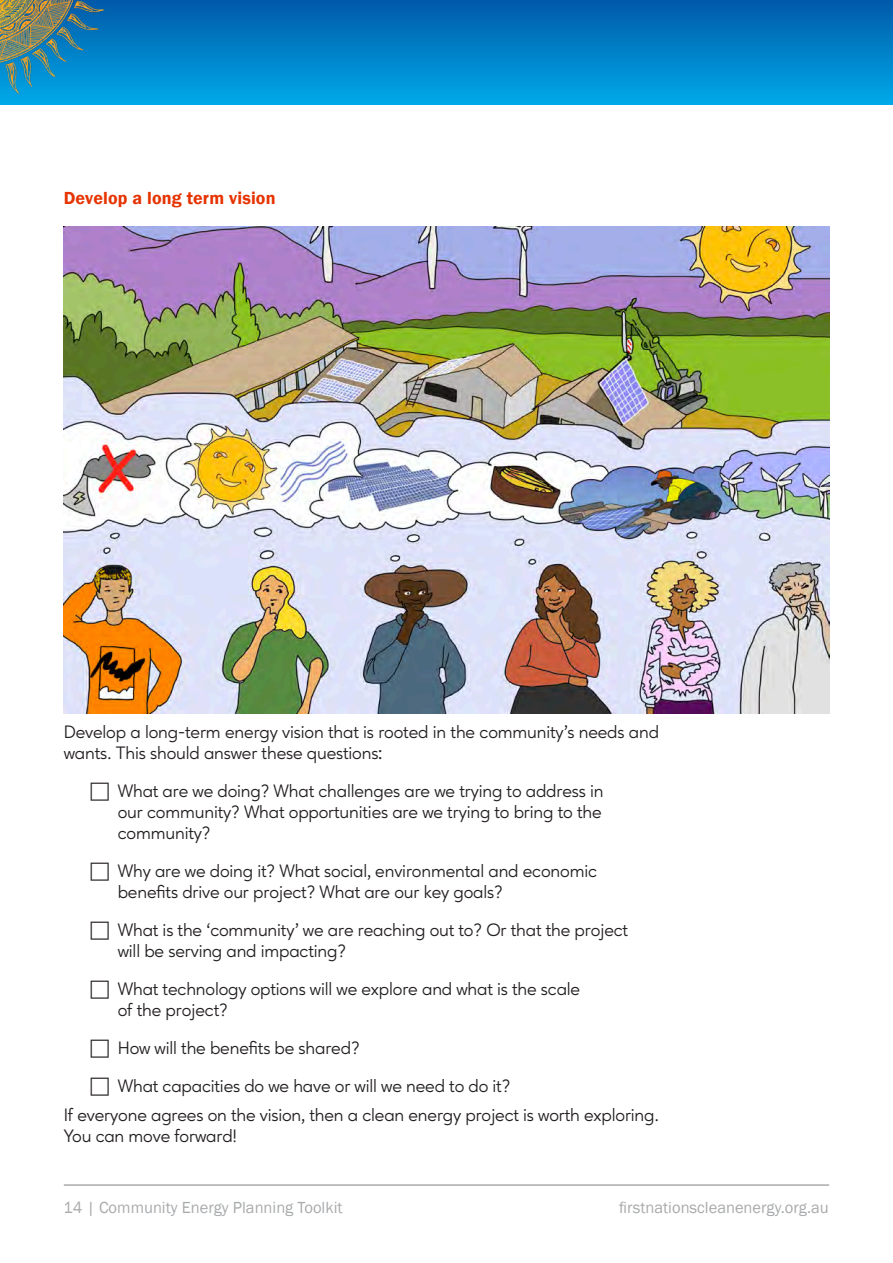
<style>
.page{position:relative;width:893px;height:1263px;background:#fff}
.page>*{position:absolute;margin:0;border:0;box-sizing:border-box;transform-origin:0 0}
.body{font:18px/21px "Ageo Variable";letter-spacing:-.01em;color:#231f20}
.sub-head_2{font:600 18px "Franklin Gothic";letter-spacing:.01em;color:#e63300}
.t1{font:16.5px "Franklin Gothic";color:#939598}
</style>
<div class="page">
<hr style="left:64px;top:1184px;width:765px;height:2px;background:#939598">
<div style="left:0;top:0;width:893px;height:104px;background:linear-gradient(to bottom,#0159a8,#00a8e7)"></div>
<img style="left:0;top:0;width:112px;height:103px">
<img style="left:64px;top:227px;width:765px;height:486px">
<p class="sub-head_2" style="left:64px;top:187px;width:213px">Develop a long term vision</p>
<p class="body" style="left:64px;top:721px;width:597px">Develop a long-term energy vision that is rooted in the community’s needs and wants. This should answer these questions:</p>
<p class="body" style="left:118px;top:780px;width:487px;text-align:justify">What are we doing? What challenges are we trying to address in our community? What opportunities are we trying to bring to the community?</p>
<p class="body" style="left:118px;top:860px;width:481px">Why are we doing it? What social, environmental and economic benefits drive our project? What are our key goals?</p>
<p class="body" style="left:118px;top:919px;width:512px">What is the ‘community’ we are reaching out to? Or that the project will be serving and impacting?</p>
<p class="body" style="left:118px;top:978px;width:464px">What technology options will we explore and what is the scale of the project?</p>
<p class="body" style="left:118px;top:1037px;width:243px">How will the benefits be shared?</p>
<p class="body" style="left:118px;top:1075px;width:394px">What capacities do we have or will we need to do it?</p>
<p class="body" style="left:64px;top:1105px;width:597px">If everyone agrees on the vision, then a clean energy project is worth exploring.<br>You can move forward!</p>
<p class="t1" style="left:64px;top:1197px;width:280px">14 | Community Energy Planning Toolkit</p>
<p class="t1" style="left:619px;top:1197px;width:211px">firstnationscleanenergy.org.au</p>
</div>
